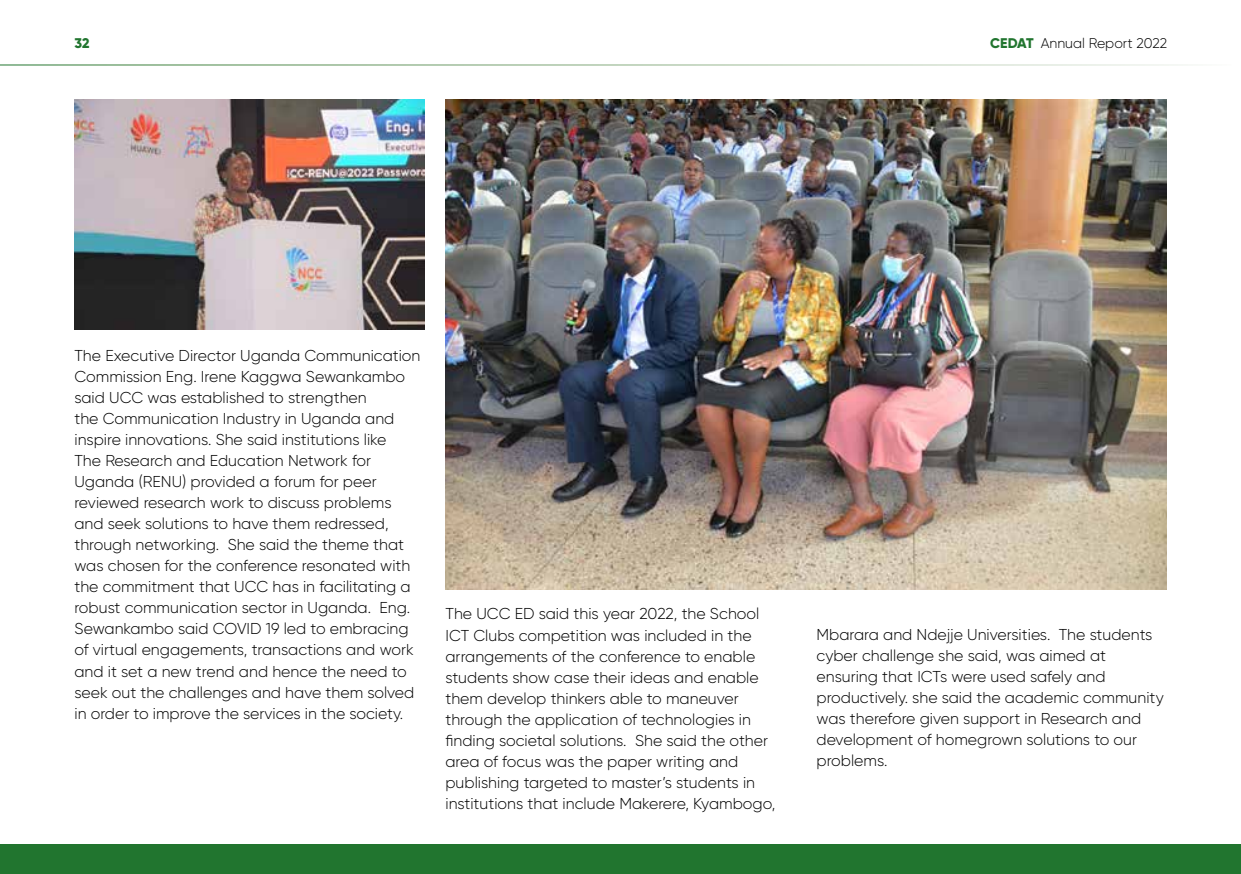
<style>
.page{position:relative;width:1241px;height:874px;background:#fff}
.page>*{position:absolute;margin:0;border:0;box-sizing:border-box;transform-origin:0 0}
.t1{font:300 15.75px/21px "Gilroy";color:#000}
.t2{font:300 14px "Gilroy";color:#000}
.t3{font:800 14px "Gilroy";color:#21752f}
.s1{font-weight:800;color:#21752f}
</style>
<div class="page">
<div style="left:0;top:843px;width:1240px;height:30px;background:#21752f"></div>
<img style="left:74px;top:99px;width:350px;height:230px">
<img style="left:445px;top:99px;width:721px;height:490px">
<p class="t3" style="left:74px;top:34px;width:17px">32</p>
<p class="t2" style="left:990px;top:34px;width:178px"><span class="s1">CEDAT</span> Annual Report 2022</p>
<p class="t1" style="left:74px;top:345px;width:347px">The Executive Director Uganda Communication Commission Eng. Irene Kaggwa Sewankambo said UCC was established to strengthen<br>the Communication Industry in Uganda and inspire innovations. She said institutions like<br>The Research and Education Network for Uganda (RENU) provided a forum for peer reviewed research work to discuss problems and seek solutions to have them redressed, through networking. She said the theme that was chosen for the conference resonated with the commitment that UCC has in facilitating a robust communication sector in Uganda. Eng.<br>Sewankambo said COVID 19 led to embracing of virtual engagements, transactions and work and it set a new trend and hence the need to seek out the challenges and have them solved in order to improve the services in the society.</p>
<p class="t1" style="left:445px;top:603px;width:331px">The UCC ED said this year 2022, the School ICT Clubs competition was included in the arrangements of the conference to enable students show case their ideas and enable them develop thinkers able to maneuver through the application of technologies in finding societal solutions. She said the other area of focus was the paper writing and publishing targeted to master’s students in institutions that include Makerere, Kyambogo,</p>
<p class="t1" style="left:816px;top:623px;width:348px">Mbarara and Ndejje Universities. The students cyber challenge she said, was aimed at ensuring that ICTs were used safely and productively. she said the academic community was therefore given support in Research and development of homegrown solutions to our problems.</p>
</div>
